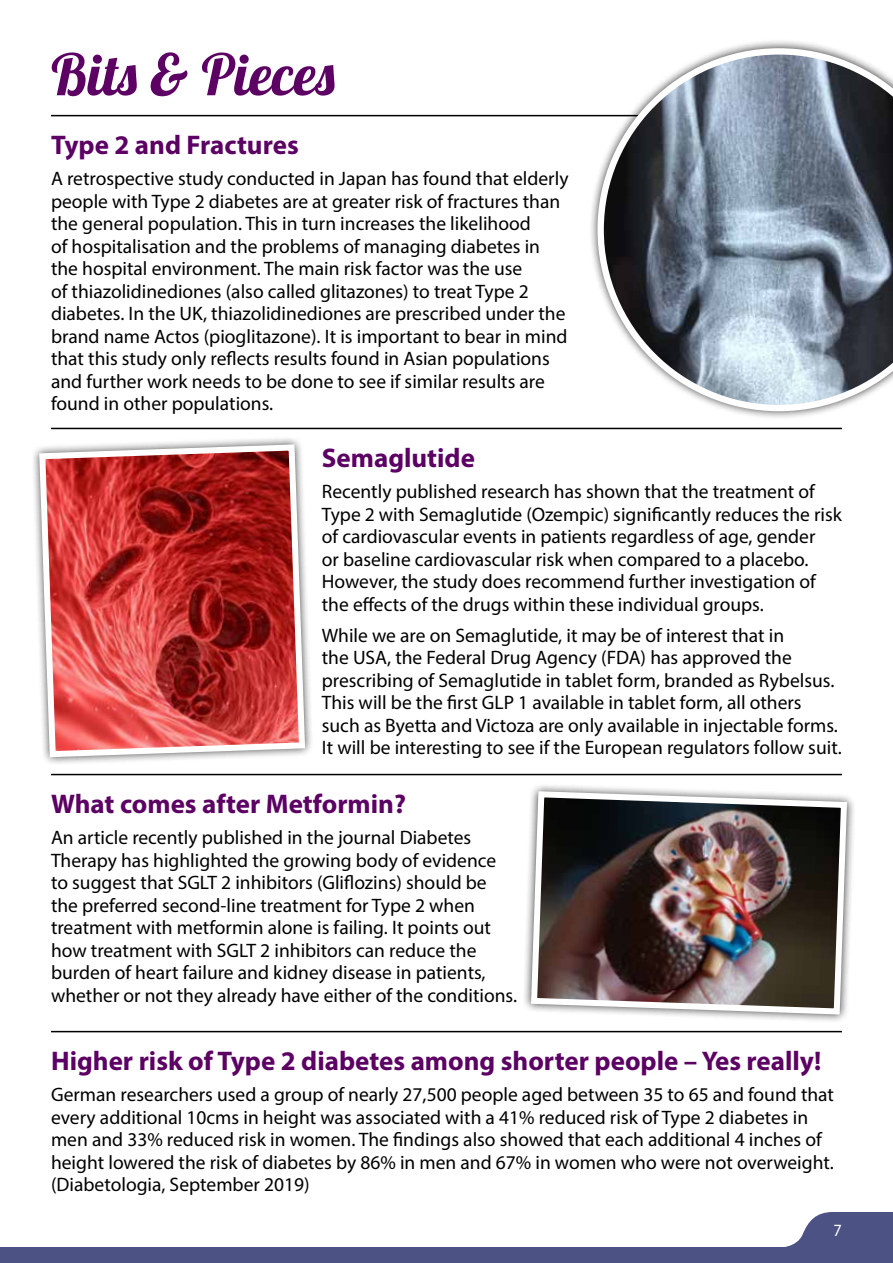
<style>
.page{position:relative;width:893px;height:1263px;background:#fff}
.page>*{position:absolute;margin:0;border:0;box-sizing:border-box;transform-origin:0 0}
.t1{font:57px "Lobster";letter-spacing:.005em;color:#5c0064}
.t2{font:700 27px "Myriad Pro";color:#5c0064}
.t3{font:19.5px/22.5px "Myriad Pro";color:#000}
.t4{font:17.25px "Myriad Pro";color:#fff;scale:.94 1}
</style>
<div class="page">
<div style="left:0;top:1248px;width:893px;height:15px;background:#4c5283"></div>
<svg style="left:778px;top:1212px;width:115px;height:36px"></svg>
<hr style="left:51px;top:115px;width:791px;height:1px;background:#000">
<hr style="left:51px;top:774px;width:791px;height:1px;background:#000">
<hr style="left:51px;top:1031px;width:791px;height:1px;background:#000">
<hr style="left:51px;top:428px;width:791px;height:1px;background:#000">
<div style="left:588px;top:39px;width:305px;height:381px;background:#000;opacity:.75"></div>
<svg style="left:597px;top:48px;width:296px;height:363px"></svg>
<div style="left:30px;top:435px;width:284px;height:331px;background:#000;opacity:.75"></div>
<svg style="left:36px;top:441px;width:272px;height:319px;background:#c45453"></svg>
<div style="left:522px;top:782px;width:334px;height:241px;background:#000;opacity:.75"></div>
<img style="left:528px;top:788px;width:322px;height:230px">
<h1 class="t1" style="left:51px;top:38px;width:285px">Bits &amp; Pieces</h1>
<h2 class="t2" style="left:51px;top:127px;width:249px">Type 2 and Fractures</h2>
<p class="t3" style="left:51px;top:167px;width:519px">A retrospective study conducted in Japan has found that elderly people with Type 2 diabetes are at greater risk of fractures than the general population. This in turn increases the likelihood<br>of hospitalisation and the problems of managing diabetes in the hospital environment. The main risk factor was the use<br>of thiazolidinediones (also called glitazones) to treat Type 2 diabetes. In the UK, thiazolidinediones are prescribed under the brand name Actos (pioglitazone). It is important to bear in mind that this study only reflects results found in Asian populations and further work needs to be done to see if similar results are found in other populations.</p>
<h2 class="t2" style="left:322px;top:440px;width:155px">Semaglutide</h2>
<p class="t3" style="left:322px;top:480px;width:522px">Recently published research has shown that the treatment of Type 2 with Semaglutide (Ozempic) significantly reduces the risk of cardiovascular events in patients regardless of age, gender<br>or baseline cardiovascular risk when compared to a placebo.<br>However, the study does recommend further investigation of the effects of the drugs within these individual groups.</p>
<p class="t3" style="left:322px;top:623px;width:521px">While we are on Semaglutide, it may be of interest that in<br>the USA, the Federal Drug Agency (FDA) has approved the prescribing of Semaglutide in tablet form, branded as Rybelsus.<br>This will be the first GLP 1 available in tablet form, all others such as Byetta and Victoza are only available in injectable forms.<br>It will be interesting to see if the European regulators follow suit.</p>
<h2 class="t2" style="left:51px;top:786px;width:357px">What comes after Metformin?</h2>
<p class="t3" style="left:51px;top:826px;width:468px">An article recently published in the journal Diabetes Therapy has highlighted the growing body of evidence to suggest that SGLT 2 inhibitors (Gliflozins) should be the preferred second-line treatment for Type 2 when treatment with metformin alone is failing. It points out how treatment with SGLT 2 inhibitors can reduce the burden of heart failure and kidney disease in patients, whether or not they already have either of the conditions.</p>
<h2 class="t2" style="left:51px;top:1043px;width:772px">Higher risk of Type 2 diabetes among shorter people – Yes really!</h2>
<p class="t3" style="left:51px;top:1083px;width:784px">German researchers used a group of nearly 27,500 people aged between 35 to 65 and found that every additional 10cms in height was associated with a 41% reduced risk of Type 2 diabetes in men and 33% reduced risk in women. The findings also showed that each additional 4 inches of height lowered the risk of diabetes by 86% in men and 67% in women who were not overweight. (Diabetologia, September 2019)</p>
<p class="t4" style="left:834px;top:1220px;width:10px">7</p>
</div>
